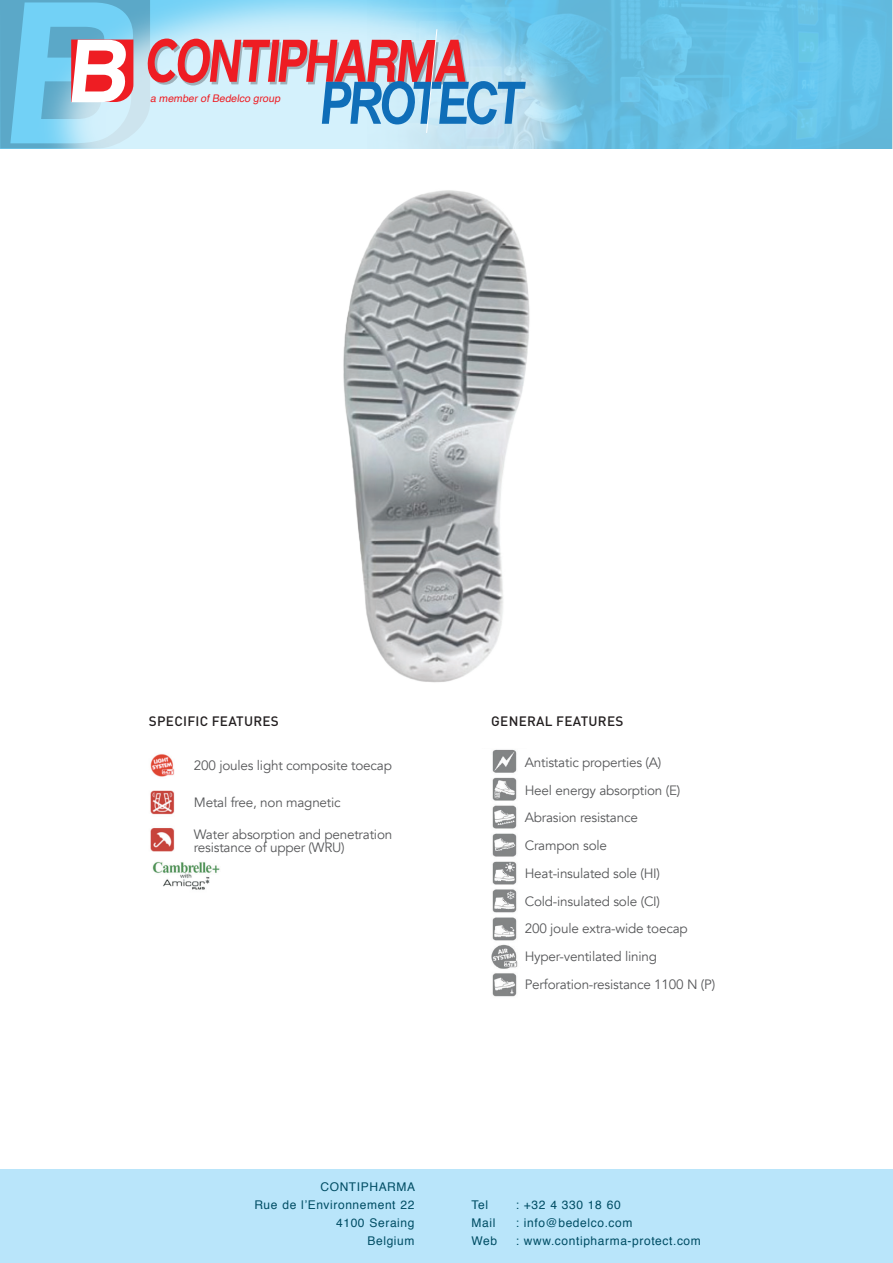
<style>
.page{position:relative;width:893px;height:1263px;background:#fff}
.page>*{position:absolute;margin:0;border:0;box-sizing:border-box;transform-origin:0 0}
.t1{font:13.5px/27.8px "Avenir";letter-spacing:-.015em;color:#57585a}
.t2{font:500 13.5px "DIN Pro";letter-spacing:.02em;color:#231f20}
.t3{font:12px/18px "Helvetica";letter-spacing:.05em;color:#004d64;text-align:right}
.t4{font:italic 10.5px "Helvetica";color:#ee1d23}
</style>
<div class="page">
<img style="left:367px;top:0;width:525px;height:149px">
<svg style="left:0;top:0;width:526px;height:148px;background:#acc2d7"></svg>
<img style="left:343px;top:190px;width:187px;height:493px">
<div style="left:0;top:1169px;width:893px;height:94px;background:#b9e5fa"></div>
<img style="left:491px;top:749px;width:27px;height:248px">
<img style="left:150px;top:754px;width:70px;height:136px">
<p class="t4" style="left:150px;top:90px;width:132px">a member of Bedelco group</p>
<p class="t2" style="left:149px;top:710px;width:131px">SPECIFIc FEATURES</p>
<p class="t2" style="left:491px;top:710px;width:134px">GENERAL FEATURES</p>
<p class="t1" style="left:194px;top:751px;width:200px">200 joules light composite toecap</p>
<p class="t1" style="left:194px;top:789px;width:148px">Metal free, non magnetic</p>
<p class="t1" style="left:194px;top:827px;width:200px;line-height:13.5px">Water absorption and penetration resistance of upper (WRU)</p>
<p class="t1" style="left:525px;top:748px;width:192px">Antistatic properties (A)<br>Heel energy absorption (E)<br>Abrasion resistance<br>Crampon sole<br>Heat-insulated sole (HI)<br>Cold-insulated sole (CI)<br>200 joule extra-wide toecap<br>Hyper-ventilated lining<br>Perforation-resistance 1100 N (P)</p>
<p class="t3" style="left:254px;top:1178px;width:162px">CONTIPHARMA<br>Rue de l’Environnement 22<br>4100 Seraing<br>Belgium</p>
<p class="t3" style="left:472px;top:1196px;width:18px">Tel</p>
<p class="t3" style="left:516px;top:1196px;width:106px">: +32 4 330 18 60</p>
<p class="t3" style="left:472px;top:1214px;width:25px">Mail</p>
<p class="t3" style="left:516px;top:1214px;width:118px">: info@bedelco.com</p>
<p class="t3" style="left:472px;top:1232px;width:27px">Web</p>
<p class="t3" style="left:516px;top:1232px;width:187px">: www.contipharma-protect.com</p>
</div>
